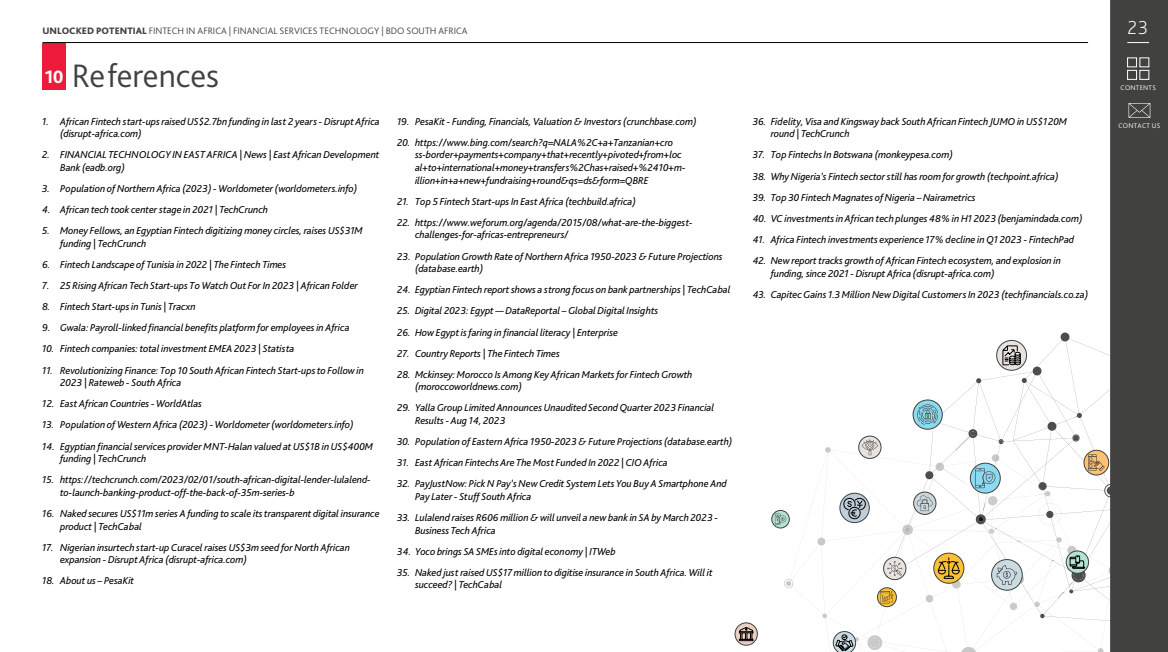
<style>
.page{position:relative;width:1168px;height:652px;background:#fff}
.page>*{position:absolute;margin:0;border:0;box-sizing:border-box;transform-origin:0 0}
.t1{font:300 34px "Bliss Pro";color:#414140}
.t2{font:200 19.7px "Bliss Pro";color:#fff}
.t3{font:italic 10.5px/12.6px "Bliss Pro";letter-spacing:-.01em;color:#000}
.t4{font:300 9.8px "Bliss Pro";color:#414140}
.t5{font:300 7.1px "Bliss Pro";letter-spacing:.035em;color:#fff}
.s1{font-weight:800}
.s2{font-weight:800;font-size:18.8px;color:#fff}
</style>
<div class="page">
<div style="left:43px;top:43px;width:23px;height:46px;background:#ed1a3b"></div>
<svg style="left:772px;top:510px;width:17px;height:18px"></svg>
<div style="left:771px;top:510px;width:19px;height:18px;border:1px solid #414140;border-radius:50%"></div>
<svg style="left:735px;top:623px;width:22px;height:22px"></svg>
<svg style="left:739px;top:627px;width:14px;height:14px"></svg>
<div style="left:735px;top:623px;width:23px;height:22px;border:1px solid #414140;border-radius:50%"></div>
<svg style="left:775px;top:333px;width:335px;height:319px"></svg>
<div style="left:1066px;top:551px;width:23px;height:23px;border:1px solid #414140;border-radius:50%"></div>
<div style="left:1110px;top:0;width:58px;height:652px;background:#414140"></div>
<svg style="left:1127px;top:42px;width:22px;height:1px"></svg>
<div style="left:1127px;top:58px;width:10px;height:9px;border:1px solid #fff"></div>
<div style="left:1127px;top:70px;width:10px;height:10px;border:1px solid #fff"></div>
<div style="left:1139px;top:70px;width:10px;height:10px;border:1px solid #fff"></div>
<svg style="left:1128px;top:103px;width:22px;height:15px"></svg>
<hr style="left:43px;top:42px;width:1045px;height:1px;background:#000">
<p class="t4" style="left:43px;top:25px;width:427px"><span class="s1">UNLOCKED POTENTIAL</span> FINTECH IN AFRICA | FINANCIAL SERVICES TECHNOLOGY | BDO SOUTH AFRICA</p>
<h1 class="t1" style="left:45px;top:54px;width:176px"><span class="s2">10</span> References</h1>
<p class="t3" style="left:60px;top:115px;width:321px;text-indent:-18px">1. African Fintech start-ups raised US$2.7bn funding in last 2 years - Disrupt Africa (disrupt-africa.com)</p>
<p class="t3" style="left:60px;top:148px;width:321px;text-indent:-18px">2. FINANCIAL TECHNOLOGY IN EAST AFRICA | News | East African Development<br>Bank (eadb.org)</p>
<p class="t3" style="left:42px;top:182px;width:316px">3. Population of Northern Africa (2023) - Worldometer (worldometers.info)</p>
<p class="t3" style="left:42px;top:203px;width:227px">4. African tech took center stage in 2021 | TechCrunch</p>
<p class="t3" style="left:60px;top:224px;width:304px;text-indent:-18px">5. Money Fellows, an Egyptian Fintech digitizing money circles, raises US$31M funding | TechCrunch</p>
<p class="t3" style="left:42px;top:258px;width:246px">6. Fintech Landscape of Tunisia in 2022 | The Fintech Times</p>
<p class="t3" style="left:42px;top:279px;width:317px">7. 25 Rising African Tech Start-ups To Watch Out For In 2023 | African Folder</p>
<p class="t3" style="left:42px;top:300px;width:155px">8. Fintech Start-ups in Tunis | Tracxn</p>
<p class="t3" style="left:42px;top:321px;width:309px">9. Gwala: Payroll-linked financial benefits platform for employees in Africa</p>
<p class="t3" style="left:42px;top:342px;width:254px">10. Fintech companies: total investment EMEA 2023 | Statista</p>
<p class="t3" style="left:60px;top:364px;width:305px;text-indent:-18px">11. Revolutionizing Finance: Top 10 South African Fintech Start-ups to Follow in<br>2023 | Rateweb - South Africa</p>
<p class="t3" style="left:42px;top:397px;width:161px">12. East African Countries - WorldAtlas</p>
<p class="t3" style="left:42px;top:418px;width:313px">13. Population of Western Africa (2023) - Worldometer (worldometers.info)</p>
<p class="t3" style="left:60px;top:439px;width:315px;text-indent:-18px">14. Egyptian financial services provider MNT-Halan valued at US$1B in US$400M funding | TechCrunch</p>
<p class="t3" style="left:60px;top:473px;width:312px;text-indent:-18px">15. https://techcrunch.com/2023/02/01/south-african-digital-lender-lulalend&shy;to-launch-banking-product-off-the-back-of-35m-series-b</p>
<p class="t3" style="left:60px;top:507px;width:321px;text-indent:-18px">16. Naked secures US$11m series A funding to scale its transparent digital insurance product | TechCabal</p>
<p class="t3" style="left:60px;top:541px;width:291px;text-indent:-18px">17. Nigerian insurtech start-up Curacel raises US$3m seed for North African expansion - Disrupt Africa (disrupt-africa.com)</p>
<p class="t3" style="left:42px;top:574px;width:94px">18. About us – PesaKit</p>
<p class="t3" style="left:397px;top:115px;width:301px">19. PesaKit - Funding, Financials, Valuation &amp; Investors (crunchbase.com)</p>
<p class="t3" style="left:415px;top:136px;width:272px;text-indent:-18px">20. https://www.bing.com/search?q=NALA%2C+a+Tanzanian+cro ss-border+payments+company+that+recently+pivoted+from+loc al+to+international+money+transfers%2Chas+raised+%2410+m&shy;illion+in+a+new+fundraising+round&amp;qs=ds&amp;form=QBRE</p>
<p class="t3" style="left:397px;top:195px;width:240px">21. Top 5 Fintech Start-ups In East Africa (techbuild.africa)</p>
<p class="t3" style="left:415px;top:216px;width:279px;text-indent:-18px">22. https://www.weforum.org/agenda/2015/08/what-are-the-biggest&shy;challenges-for-africas-entrepreneurs/</p>
<p class="t3" style="left:415px;top:250px;width:309px;text-indent:-18px">23. Population Growth Rate of Northern Africa 1950-2023 &amp; Future Projections (database.earth)</p>
<p class="t3" style="left:397px;top:283px;width:335px">24. Egyptian Fintech report shows a strong focus on bank partnerships | TechCabal</p>
<p class="t3" style="left:397px;top:304px;width:263px">25. Digital 2023: Egypt — DataReportal – Global Digital Insights</p>
<p class="t3" style="left:397px;top:325px;width:222px">26. How Egypt is faring in financial literacy | Enterprise</p>
<p class="t3" style="left:397px;top:347px;width:164px">27. Country Reports | The Fintech Times</p>
<p class="t3" style="left:415px;top:368px;width:279px;text-indent:-18px">28. Mckinsey: Morocco Is Among Key African Markets for Fintech Growth (moroccoworldnews.com)</p>
<p class="t3" style="left:415px;top:401px;width:301px;text-indent:-18px">29. Yalla Group Limited Announces Unaudited Second Quarter 2023 Financial<br>Results - Aug 14, 2023</p>
<p class="t3" style="left:397px;top:435px;width:337px">30. Population of Eastern Africa 1950-2023 &amp; Future Projections (database.earth)</p>
<p class="t3" style="left:397px;top:456px;width:272px">31. East African Fintechs Are The Most Funded In 2022 | CIO Africa</p>
<p class="t3" style="left:415px;top:477px;width:313px;text-indent:-18px">32. PayJustNow: Pick N Pay’s New Credit System Lets You Buy A Smartphone And<br>Pay Later - Stuff South Africa</p>
<p class="t3" style="left:415px;top:511px;width:305px;text-indent:-18px">33. Lulalend raises R606 million &amp; will unveil a new bank in SA by March 2023 -<br>Business Tech Africa</p>
<p class="t3" style="left:397px;top:545px;width:220px">34. Yoco brings SA SMEs into digital economy | ITWeb</p>
<p class="t3" style="left:415px;top:566px;width:299px;text-indent:-18px">35. Naked just raised US$17 million to digitise insurance in South Africa. Will it succeed? | TechCabal</p>
<p class="t3" style="left:771px;top:115px;width:298px;text-indent:-18px">36. Fidelity, Visa and Kingsway back South African Fintech JUMO in US$120M round | TechCrunch</p>
<p class="t3" style="left:753px;top:148px;width:202px">37. Top Fintechs In Botswana (monkeypesa.com)</p>
<p class="t3" style="left:753px;top:170px;width:307px">38. Why Nigeria’s Fintech sector still has room for growth (techpoint.africa)</p>
<p class="t3" style="left:753px;top:191px;width:224px">39. Top 30 Fintech Magnates of Nigeria – Nairametrics</p>
<p class="t3" style="left:753px;top:212px;width:331px">40. VC investments in African tech plunges 48% in H1 2023 (benjamindada.com)</p>
<p class="t3" style="left:753px;top:233px;width:323px">41. Africa Fintech investments experience 17% decline in Q1 2023 - FintechPad</p>
<p class="t3" style="left:771px;top:254px;width:292px;text-indent:-18px">42. New report tracks growth of African Fintech ecosystem, and explosion in funding, since 2021 - Disrupt Africa (disrupt-africa.com)</p>
<p class="t3" style="left:753px;top:288px;width:337px">43. Capitec Gains 1.3 Million New Digital Customers In 2023 (techfinancials.co.za)</p>
<h2 class="t2" style="left:1127px;top:15px;width:22px">23</h2>
<p class="t5" style="left:1120px;top:83px;width:37px">CONTENTS</p>
<p class="t5" style="left:1118px;top:121px;width:43px">CONTACT US</p>
</div>
